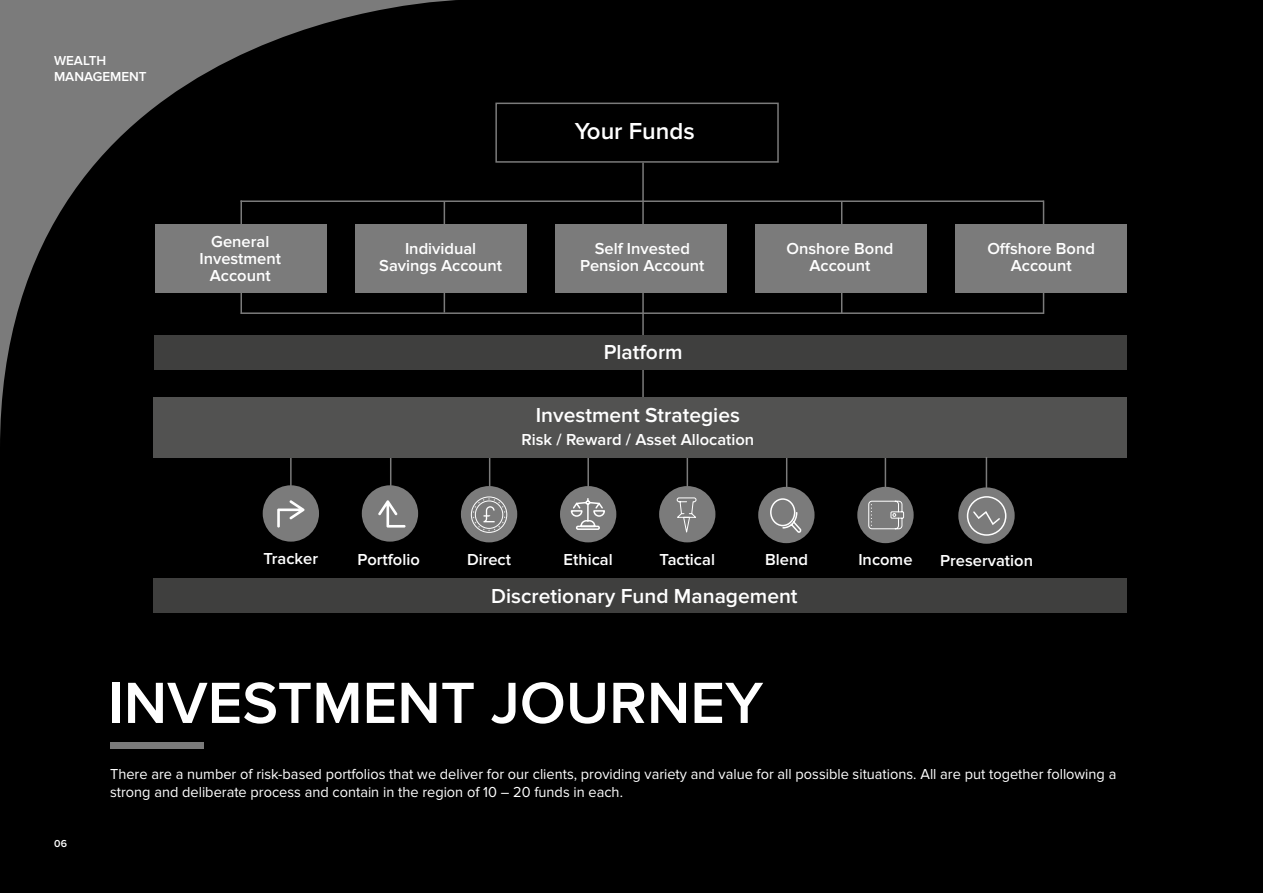
<style>
.page{position:relative;width:1263px;height:893px;background:#000}
.page>*{position:absolute;margin:0;border:0;box-sizing:border-box;transform-origin:0 0}
.t1{font:600 60.15px "Proxima Nova";color:#fff}
.t2{font:600 24px "Proxima Nova";color:#fff}
.t3{font:600 21px "Proxima Nova";color:#fff}
.t4{font:600 16.5px/17px "Proxima Nova";color:#fff;text-align:center}
.t5{font:15px/18px "Proxima Nova";color:#fff}
.t6{font:600 13.5px/16.2px "Proxima Nova";color:#fff}
.t7{font:600 10.5px "Proxima Nova";color:#fff}
</style>
<div class="page">
<svg style="left:0;top:0;width:456px;height:449px"></svg>
<div style="left:110px;top:742px;width:94px;height:7px;background:#7b7b7b"></div>
<hr style="left:290px;top:450px;width:2px;height:46px;background:#7b7b7b">
<div style="left:495px;top:103px;width:284px;height:60px;background:#000;border:2px solid #7b7b7b"></div>
<div style="left:355px;top:224px;width:171px;height:69px;background:#7b7b7b"></div>
<div style="left:555px;top:224px;width:172px;height:69px;background:#7b7b7b"></div>
<div style="left:755px;top:224px;width:172px;height:69px;background:#7b7b7b"></div>
<div style="left:955px;top:224px;width:172px;height:69px;background:#7b7b7b"></div>
<div style="left:263px;top:485px;width:56px;height:57px;background:#7b7b7b;border-radius:50%"></div>
<div style="left:362px;top:485px;width:56px;height:57px;background:#7b7b7b;border-radius:50%"></div>
<div style="left:461px;top:486px;width:56px;height:56px;background:#7b7b7b;border-radius:50%"></div>
<div style="left:560px;top:486px;width:56px;height:56px;background:#7b7b7b;border-radius:50%"></div>
<div style="left:659px;top:486px;width:56px;height:56px;background:#7b7b7b;border-radius:50%"></div>
<div style="left:758px;top:487px;width:56px;height:56px;background:#7b7b7b;border-radius:50%"></div>
<div style="left:857px;top:487px;width:57px;height:56px;background:#7b7b7b;border-radius:50%"></div>
<hr style="left:240px;top:200px;width:803px;height:2px;background:#7b7b7b">
<hr style="left:1043px;top:200px;width:1px;height:114px;background:#7b7b7b">
<hr style="left:841px;top:202px;width:1px;height:111px;background:#7b7b7b">
<hr style="left:642px;top:163px;width:2px;height:240px;background:#7b7b7b">
<hr style="left:444px;top:202px;width:1px;height:111px;background:#7b7b7b">
<hr style="left:240px;top:200px;width:2px;height:114px;background:#7b7b7b">
<hr style="left:241px;top:312px;width:803px;height:2px;background:#7b7b7b">
<div style="left:155px;top:224px;width:171px;height:69px;background:#7b7b7b"></div>
<div style="left:155px;top:335px;width:972px;height:35px;background:#3f3f3e"></div>
<hr style="left:489px;top:452px;width:1px;height:47px;background:#7b7b7b">
<hr style="left:390px;top:456px;width:1px;height:46px;background:#7b7b7b">
<hr style="left:885px;top:452px;width:1px;height:47px;background:#7b7b7b">
<hr style="left:786px;top:452px;width:1px;height:47px;background:#7b7b7b">
<hr style="left:687px;top:452px;width:1px;height:47px;background:#7b7b7b">
<hr style="left:587px;top:453px;width:2px;height:47px;background:#7b7b7b">
<div style="left:154px;top:397px;width:973px;height:60px;background:#525251"></div>
<svg style="left:570px;top:498px;width:35px;height:32px"></svg>
<svg style="left:470px;top:496px;width:38px;height:37px"></svg>
<svg style="left:770px;top:498px;width:32px;height:35px"></svg>
<svg style="left:277px;top:500px;width:27px;height:28px"></svg>
<svg style="left:378px;top:500px;width:28px;height:28px"></svg>
<svg style="left:868px;top:500px;width:36px;height:30px"></svg>
<svg style="left:676px;top:497px;width:21px;height:36px"></svg>
<div style="left:154px;top:579px;width:973px;height:34px;background:#3f3f3e"></div>
<div style="left:958px;top:487px;width:57px;height:57px;background:#7b7b7b;border-radius:50%"></div>
<hr style="left:986px;top:457px;width:1px;height:42px;background:#7b7b7b">
<svg style="left:973px;top:511px;width:27px;height:14px"></svg>
<div style="left:967px;top:496px;width:39px;height:40px;border:2px solid #fff;border-radius:50%"></div>
<p class="t6" style="left:54px;top:52px;width:94px">WEALTH<br>MANAGEMENT</p>
<h2 class="t2" style="left:575px;top:117px;width:122px">Your Funds</h2>
<p class="t4" style="left:199px;top:234px;width:83px">General<br>Investment<br>Account</p>
<p class="t4" style="left:379px;top:240px;width:124px">Individual<br>Savings Account</p>
<p class="t4" style="left:580px;top:240px;width:126px">Self Invested<br>Pension Account</p>
<p class="t4" style="left:786px;top:240px;width:108px">Onshore Bond<br>Account</p>
<p class="t4" style="left:987px;top:240px;width:109px">Offshore Bond<br>Account</p>
<h3 class="t3" style="left:604px;top:340px;width:81px">Platform</h3>
<h3 class="t3" style="left:536px;top:403px;width:206px">Investment Strategies</h3>
<p class="t4" style="left:521px;top:431px;width:234px">Risk / Reward / Asset Allocation</p>
<p class="t4" style="left:264px;top:550px;width:56px">Tracker</p>
<p class="t4" style="left:358px;top:551px;width:64px">Portfolio</p>
<p class="t4" style="left:467px;top:551px;width:46px">Direct</p>
<p class="t4" style="left:564px;top:551px;width:51px">Ethical</p>
<p class="t4" style="left:659px;top:551px;width:57px">Tactical</p>
<p class="t4" style="left:765px;top:551px;width:44px">Blend</p>
<p class="t4" style="left:858px;top:551px;width:56px">Income</p>
<h3 class="t3" style="left:491px;top:584px;width:308px">Discretionary Fund Management</h3>
<p class="t4" style="left:940px;top:552px;width:94px">Preservation</p>
<h1 class="t1" style="left:108px;top:668px;width:657px">INVESTMENT JOURNEY</h1>
<p class="t7" style="left:54px;top:838px;width:15px">06</p>
<p class="t5" style="left:110px;top:765px;width:1008px">There are a number of risk-based portfolios that we deliver for our clients, providing variety and value for all possible situations. All are put together following a strong and deliberate process and contain in the region of 10 – 20 funds in each.</p>
</div>
